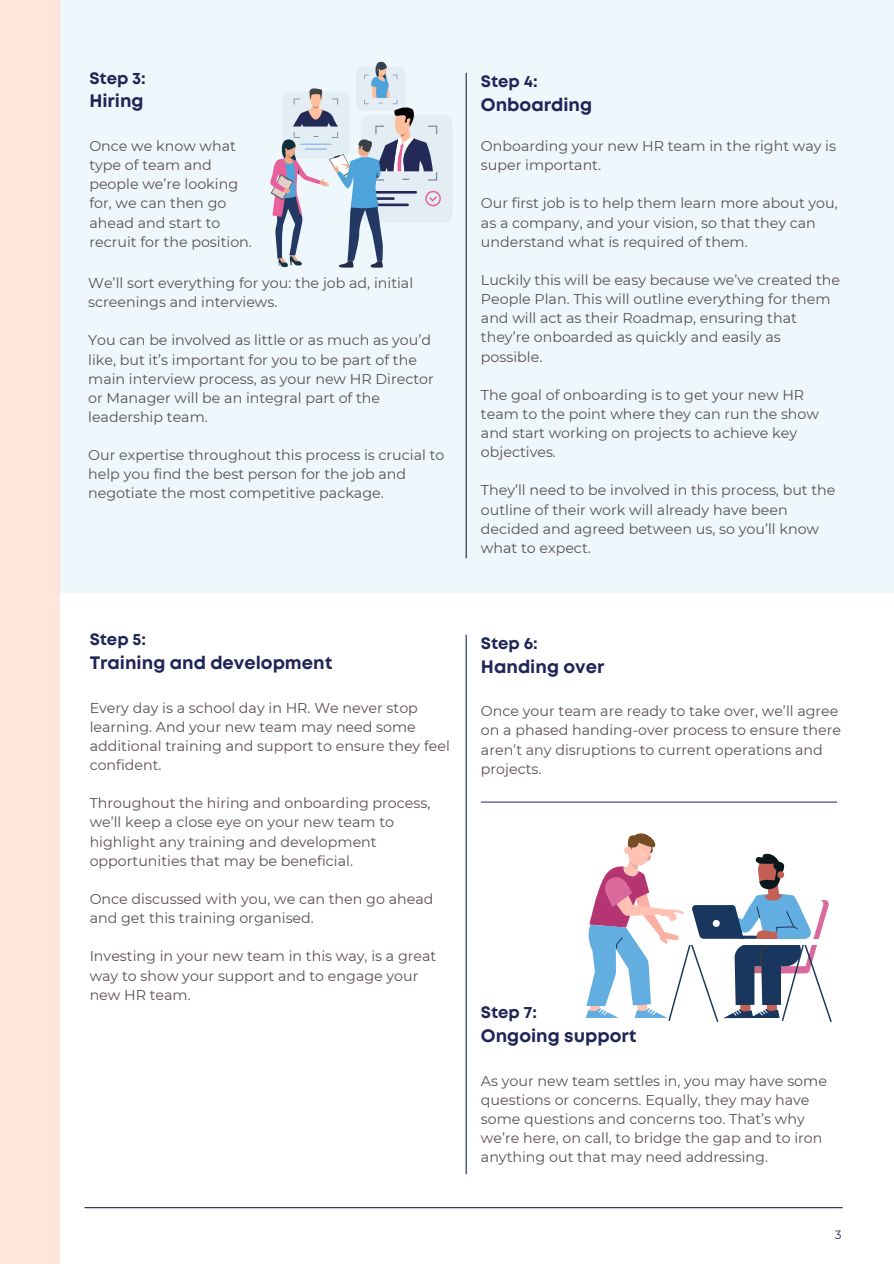
<style>
.page{position:relative;width:894px;height:1264px;background:#fff}
.page>*{position:absolute;margin:0;border:0;box-sizing:border-box;transform-origin:0 0}
.t1{font:700 18px "Mont";color:#202558}
.t2{font:700 16.5px "Mont";color:#202558}
.t3{font:14.25px/19.2px "Montserrat";color:#5a514f}
.t4{font:12px "Montserrat";color:#202558}
</style>
<div class="page">
<hr style="left:85px;top:1207px;width:757px;height:1px;background:#202558">
<div style="left:0;top:0;width:59px;height:1263px;background:#ffe5da"></div>
<div style="left:59px;top:0;width:834px;height:592px;background:#edf7fc"></div>
<hr style="left:465px;top:73px;width:1px;height:485px;background:#202558">
<hr style="left:465px;top:635px;width:1px;height:539px;background:#202558">
<hr style="left:481px;top:801px;width:355px;height:1px;background:#393b71">
<svg style="left:586px;top:833px;width:246px;height:188px"></svg>
<div style="left:360px;top:115px;width:92px;height:108px;background:#e3edf4;border-radius:10px"></div>
<svg style="left:270px;top:62px;width:171px;height:206px"></svg>
<h1 class="t2" style="left:89px;top:72px;width:58px">Step 3:</h1>
<p class="t1" style="left:89px;top:94px;width:56px">Hiring</p>
<p class="t3" style="left:89px;top:136px;width:164px">Once we know what type of team and people we’re looking for, we can then go ahead and start to recruit for the position.</p>
<p class="t3" style="left:481px;top:136px;width:356px">Onboarding your new HR team in the right way is super important.</p>
<p class="t2" style="left:481px;top:75px;width:58px">Step 4:</p>
<p class="t1" style="left:481px;top:98px;width:113px">Onboarding</p>
<p class="t3" style="left:481px;top:194px;width:358px">Our first job is to help them learn more about you, as a company, and your vision, so that they can understand what is required of them.</p>
<p class="t3" style="left:481px;top:270px;width:360px">Luckily this will be easy because we’ve created the People Plan. This will outline everything for them and will act as their Roadmap, ensuring that they’re onboarded as quickly and easily as possible.</p>
<h1 class="t3" style="left:481px;top:385px;width:339px">The goal of onboarding is to get your new HR team to the point where they can run the show and start working on projects to achieve key objectives.</h1>
<p class="t3" style="left:481px;top:481px;width:356px">They’ll need to be involved in this process, but the outline of their work will already have been decided and agreed between us, so you’ll know what to expect.</p>
<p class="t3" style="left:88px;top:273px;width:326px">We’ll sort everything for you: the job ad, initial screenings and interviews.</p>
<h1 class="t3" style="left:88px;top:330px;width:347px">You can be involved as little or as much as you’d like, but it’s important for you to be part of the main interview process, as your new HR Director or Manager will be an integral part of the leadership team.</h1>
<p class="t3" style="left:88px;top:445px;width:357px">Our expertise throughout this process is crucial to help you find the best person for the job and negotiate the most competitive package.</p>
<p class="t2" style="left:90px;top:633px;width:58px">Step 5:</p>
<p class="t1" style="left:90px;top:656px;width:244px">Training and development</p>
<p class="t3" style="left:90px;top:698px;width:362px">Every day is a school day in HR. We never stop learning. And your new team may need some additional training and support to ensure they feel confident.</p>
<p class="t3" style="left:90px;top:793px;width:342px">Throughout the hiring and onboarding process, we’ll keep a close eye on your new team to highlight any training and development opportunities that may be beneficial.</p>
<p class="t3" style="left:90px;top:889px;width:345px">Once discussed with you, we can then go ahead and get this training organised.</p>
<h1 class="t3" style="left:90px;top:946px;width:348px">Investing in your new team in this way, is a great way to show your support and to engage your new HR team.</h1>
<p class="t2" style="left:481px;top:637px;width:58px">Step 6:</p>
<h1 class="t1" style="left:481px;top:659px;width:125px">Handing over</h1>
<p class="t3" style="left:481px;top:701px;width:361px">Once your team are ready to take over, we’ll agree on a phased handing-over process to ensure there aren’t any disruptions to current operations and projects.</p>
<p class="t2" style="left:481px;top:1006px;width:58px">Step 7:</p>
<p class="t1" style="left:481px;top:1028px;width:157px">Ongoing support</p>
<p class="t3" style="left:481px;top:1071px;width:347px">As your new team settles in, you may have some questions or concerns. Equally, they may have some questions and concerns too. That’s why we’re here, on call, to bridge the gap and to iron anything out that may need addressing.</p>
<p class="t4" style="left:834px;top:1227px;width:8px">3</p>
</div>
